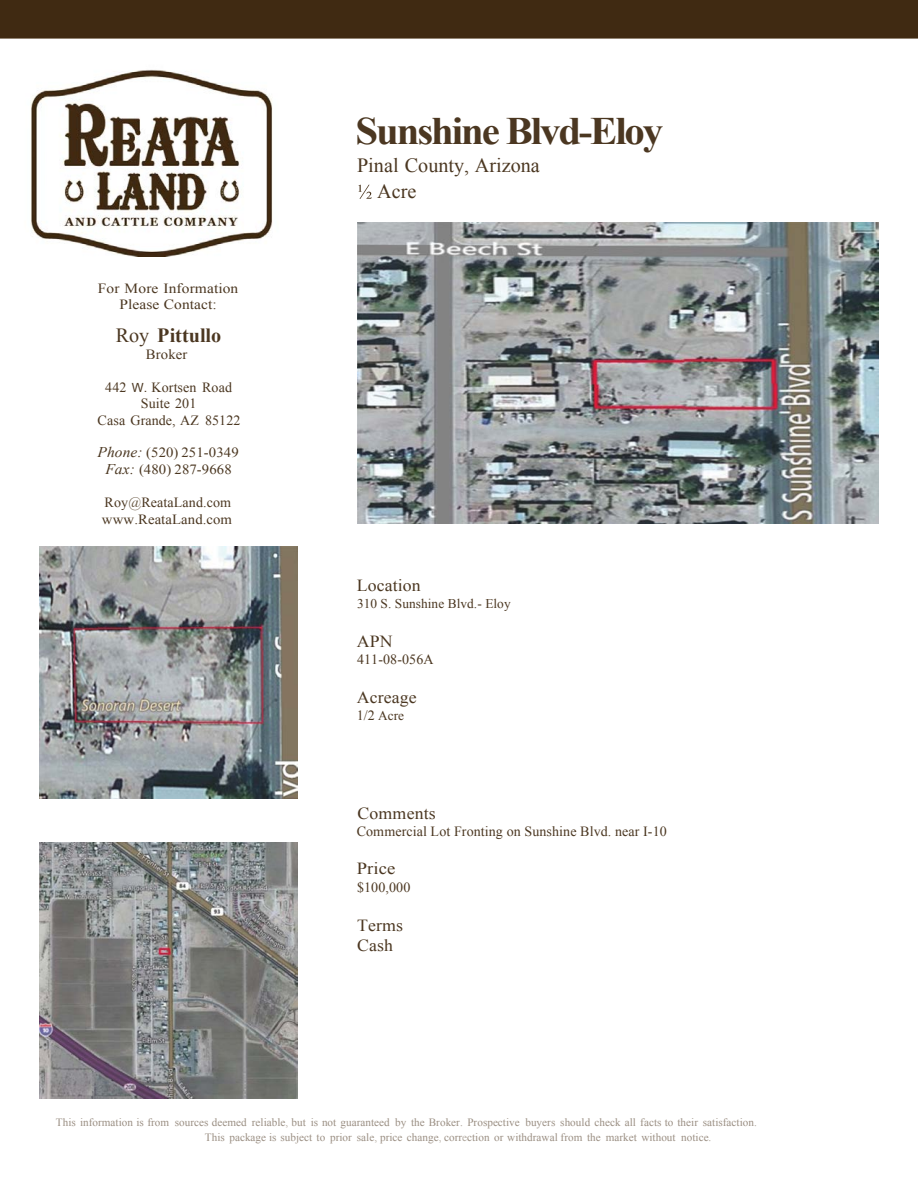
<style>
.page{position:relative;width:918px;height:1188px;background:#fff}
.page>*{position:absolute;margin:0;border:0;box-sizing:border-box;transform-origin:0 0}
.t1{font:700 38.85px "Times New Roman";letter-spacing:-.05em;color:#4b3721;scale:1.05 1}
.t2{font:20.1px/26px "Times New Roman";color:#4b3721}
.t3{font:700 20.1px "Times New Roman";color:#4b3721}
.t4{font:16.95px/20.1px "Times New Roman";letter-spacing:.01em;color:#4b3721;scale:1.05 1}
.t5{font:16.95px "Times New Roman";letter-spacing:.01em;color:#4b3721;scale:1.1 1}
.t6{font:14.1px/16.5px "Times New Roman";letter-spacing:.005em;color:#4b3721;text-align:center}
.t7{font:14.1px/17px "Times New Roman";letter-spacing:.005em;color:#4b3721;text-align:center;scale:1.05 1}
.t8{font:14.1px/16.2px "Times New Roman";letter-spacing:.005em;color:#4b3721;text-align:center;scale:1.1 1}
.t9{font:13.35px "Times New Roman";letter-spacing:.005em;color:#4b3721}
.t10{font:11.1px/15.1px "Times New Roman";letter-spacing:.005em;color:#9a8e82}
.s1{font-weight:400}
.s2{font-family:"Arial";font-size:12.6px}
.s3{font-style:italic;font-size:14.7px}
.s4{color:#695843}
.s5{font-size:14.1px}
.s6{color:#afa69c}
</style>
<div class="page">
<svg style="left:358px;top:185px;width:14px;height:14px"></svg>
<div style="left:0;top:0;width:918px;height:39px;background:#402a12"></div>
<img style="left:31px;top:69px;width:242px;height:187px">
<img style="left:357px;top:223px;width:521px;height:300px">
<img style="left:39px;top:546px;width:258px;height:252px">
<img style="left:39px;top:842px;width:258px;height:257px">
<p class="t8" style="left:98px;top:280px;width:129px">For More Information<br>Please Contact:</p>
<h2 class="t3" style="left:116px;top:321px;width:107px"><span class="s1">Roy</span> Pittullo</h2>
<p class="t7" style="left:146px;top:346px;width:41px">Broker</p>
<p class="t6" style="left:98px;top:378px;width:144px">442 <span class="s2">W.</span> Kortsen Road<br>Suite 201<br>Casa Grande, AZ 85122</p>
<p class="t7" style="left:97px;top:444px;width:136px"><span class="s3">Phone:</span> (520) 251-0349<br><span class="s3">Fax:</span> (480) 287-9668</p>
<p class="t6" style="left:102px;top:494px;width:132px;text-align:left">Roy<span class="s4">@</span>ReataLand.com www.ReataLand.com</p>
<h1 class="t1" style="left:356px;top:104px;width:295px">Sunshine Blvd-Eloy</h1>
<h2 class="t2" style="left:377px;top:152px;width:164px;text-indent:-20px">Pinal County, Arizona<br>Acre</h2>
<h3 class="t4" style="left:357px;top:575px;width:63px">Location</h3>
<p class="t9" style="left:357px;top:595px;width:155px">310 S. Sunshine Blvd.- Eloy</p>
<h3 class="t4" style="left:357px;top:631px;width:36px">APN</h3>
<p class="t6" style="left:357px;top:651px;width:78px">411-08-056A</p>
<h3 class="t4" style="left:357px;top:687px;width:59px">Acreage</h3>
<p class="t9" style="left:357px;top:706px;width:49px"><span class="s5">1/2</span> Acre</p>
<h3 class="t4" style="left:357px;top:803px;width:76px">Comments</h3>
<p class="t6" style="left:357px;top:823px;width:312px">Commercial Lot Fronting on Sunshine Blvd. near I-10</p>
<h3 class="t5" style="left:357px;top:857px;width:37px">Price</h3>
<p class="t6" style="left:357px;top:879px;width:55px">$100,000</p>
<h3 class="t4" style="left:357px;top:915px;width:45px">Terms<br>Cash</h3>
<p class="t10" style="left:205px;top:1115px;width:553px;text-indent:-149px">This information is from sources deemed reliable<span class="s6">,</span> but is not guaranteed by the Broker. Prospective buyers should check all facts to their satisfaction.<br>This package is subject to prior sale<span class="s6">,</span> price change<span class="s6">,</span> corr<span class="s6">e</span>ction or withdrawal from the market without notice.</p>
</div>
